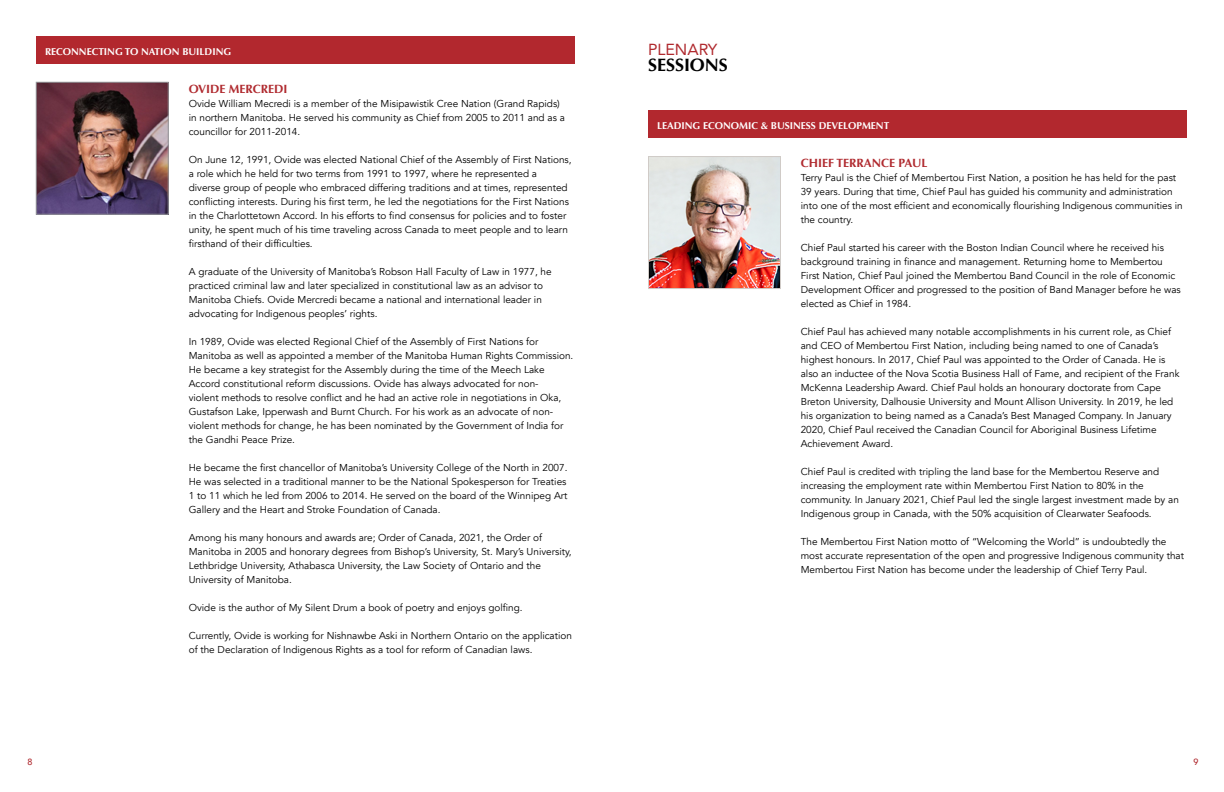
<style>
.page{position:relative;width:1224px;height:792px;background:#fff}
.page>*{position:absolute;margin:0;border:0;box-sizing:border-box;transform-origin:0 0}
.t1{font:700 18px "Optima";color:#000}
.t2{font:16px "Avenir";color:#b02a2f}
.t3{font:700 12px "Optima";color:#b02a2f}
.t4{font:10px/14px "Avenir";color:#000}
.t5{font:700 10px "Optima";color:#fff}
.t6{font:500 9px "Avenir";color:#b02a2f}
</style>
<div class="page">
<div style="left:36px;top:37px;width:539px;height:27px;background:#b2282e"></div>
<img style="left:38px;top:84px;width:128px;height:129px">
<div style="left:36px;top:82px;width:132px;height:133px;border:1px solid #939598"></div>
<div style="left:648px;top:111px;width:539px;height:27px;background:#b2282e"></div>
<img style="left:650px;top:158px;width:129px;height:129px">
<div style="left:648px;top:156px;width:133px;height:133px;border:1px solid #d0cbc7"></div>
<p class="t5" style="left:45px;top:46px;width:188px">RECONNECTING TO NATION BUILDING</p>
<p class="t3" style="left:189px;top:82px;width:100px">OVIDE MERCREDI</p>
<p class="t4" style="left:189px;top:97px;width:378px">Ovide William Mecredi is a member of the Misipawistik Cree Nation (Grand Rapids) in northern Manitoba. He served his community as Chief from 2005 to 2011 and as a councillor for 2011-2014.</p>
<p class="t4" style="left:189px;top:153px;width:384px">On June 12, 1991, Ovide was elected National Chief of the Assembly of First Nations, a role which he held for two terms from 1991 to 1997, where he represented a diverse group of people who embraced differing traditions and at times, represented conflicting interests. During his first term, he led the negotiations for the First Nations in the Charlottetown Accord. In his efforts to find consensus for policies and to foster unity, he spent much of his time traveling across Canada to meet people and to learn firsthand of their difficulties.</p>
<p class="t4" style="left:189px;top:265px;width:365px">A graduate of the University of Manitoba’s Robson Hall Faculty of Law in 1977, he practiced criminal law and later specialized in constitutional law as an advisor to Manitoba Chiefs. Ovide Mercredi became a national and international leader in advocating for Indigenous peoples’ rights.</p>
<p class="t4" style="left:189px;top:335px;width:386px">In 1989, Ovide was elected Regional Chief of the Assembly of First Nations for Manitoba as well as appointed a member of the Manitoba Human Rights Commission.<br>He became a key strategist for the Assembly during the time of the Meech Lake Accord constitutional reform discussions. Ovide has always advocated for non-<br>violent methods to resolve conflict and he had an active role in negotiations in Oka, Gustafson Lake, Ipperwash and Burnt Church. For his work as an advocate of non&shy;violent methods for change, he has been nominated by the Government of India for the Gandhi Peace Prize.</p>
<p class="t4" style="left:189px;top:461px;width:380px;text-align:justify">He became the first chancellor of Manitoba’s University College of the North in 2007.<br>He was selected in a traditional manner to be the National Spokesperson for Treaties 1 to 11 which he led from 2006 to 2014. He served on the board of the Winnipeg Art Gallery and the Heart and Stroke Foundation of Canada.</p>
<p class="t4" style="left:189px;top:531px;width:385px">Among his many honours and awards are; Order of Canada, 2021, the Order of Manitoba in 2005 and honorary degrees from Bishop’s University, St. Mary’s University, Lethbridge University, Athabasca University, the Law Society of Ontario and the University of Manitoba.</p>
<p class="t4" style="left:189px;top:601px;width:335px">Ovide is the author of My Silent Drum a book of poetry and enjoys golfing.</p>
<p class="t4" style="left:189px;top:629px;width:385px">Currently, Ovide is working for Nishnawbe Aski in Northern Ontario on the application of the Declaration of Indigenous Rights as a tool for reform of Canadian laws.</p>
<h2 class="t2" style="left:648px;top:36px;width:71px">PLENARY</h2>
<h1 class="t1" style="left:648px;top:54px;width:81px">SESSIONS</h1>
<p class="t5" style="left:657px;top:120px;width:234px">LEADING ECONOMIC &amp; BUSINESS DEVELOPMENT</p>
<p class="t3" style="left:801px;top:156px;width:128px">CHIEF TERRANCE PAUL</p>
<p class="t4" style="left:801px;top:171px;width:383px">Terry Paul is the Chief of Membertou First Nation, a position he has held for the past 39 years. During that time, Chief Paul has guided his community and administration into one of the most efficient and economically flourishing Indigenous communities in the country.</p>
<p class="t4" style="left:801px;top:241px;width:382px">Chief Paul started his career with the Boston Indian Council where he received his background training in finance and management. Returning home to Membertou First Nation, Chief Paul joined the Membertou Band Council in the role of Economic Development Officer and progressed to the position of Band Manager before he was elected as Chief in 1984.</p>
<p class="t4" style="left:801px;top:325px;width:380px">Chief Paul has achieved many notable accomplishments in his current role, as Chief and CEO of Membertou First Nation, including being named to one of Canada’s highest honours. In 2017, Chief Paul was appointed to the Order of Canada. He is also an inductee of the Nova Scotia Business Hall of Fame, and recipient of the Frank McKenna Leadership Award. Chief Paul holds an honourary doctorate from Cape Breton University, Dalhousie University and Mount Allison University. In 2019, he led his organization to being named as a Canada’s Best Managed Company. In January 2020, Chief Paul received the Canadian Council for Aboriginal Business Lifetime Achievement Award.</p>
<p class="t4" style="left:801px;top:465px;width:380px">Chief Paul is credited with tripling the land base for the Membertou Reserve and increasing the employment rate within Membertou First Nation to 80% in the community. In January 2021, Chief Paul led the single largest investment made by an Indigenous group in Canada, with the 50% acquisition of Clearwater Seafoods.</p>
<p class="t4" style="left:801px;top:535px;width:385px">The Membertou First Nation motto of “Welcoming the World” is undoubtedly the most accurate representation of the open and progressive Indigenous community that<br>Membertou First Nation has become under the leadership of Chief Terry Paul.</p>
<p class="t6" style="left:27px;top:754px;width:7px">8</p>
<p class="t6" style="left:1193px;top:754px;width:7px">9</p>
</div>
